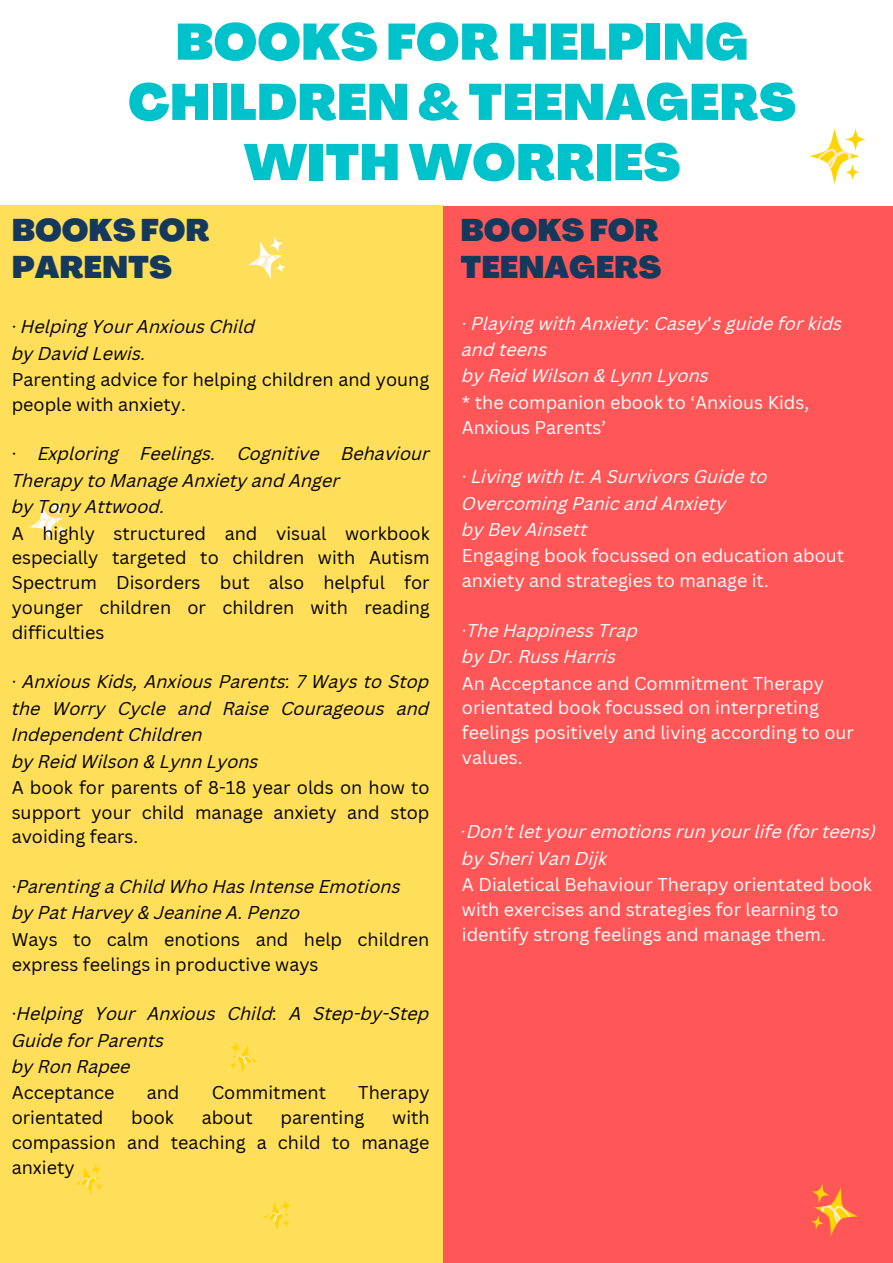
<style>
.page{position:relative;width:893px;height:1263px;background:#fff}
.page>*{position:absolute;margin:0;border:0;box-sizing:border-box;transform-origin:0 0}
.t1{font:900 50.25px/60.2px "Agrandir";color:#00c2cb;text-align:center}
.t2{font:900 30.75px/36.6px "Agrandir";color:#15395d}
.t3{font:18px/24.8px "Canva Sans";color:#000;text-align:justify}
.t4{font:italic 18px/26.4px "Canva Sans";color:#000}
.t5{font:18px/24.8px "Canva Sans";color:#fdfdfd}
.t6{font:italic 18px/26.4px "Canva Sans";color:#fdfdfd}
.s1{font-style:normal}
.s2{font-family:"Noto Sans Gurmukhi";font-style:normal}
</style>
<div class="page">
<div style="left:0;top:206px;width:443px;height:1057px;background:#ffde59"></div>
<div style="left:443px;top:206px;width:450px;height:1057px;background:#ff5757"></div>
<svg style="left:809px;top:128px;width:56px;height:56px"></svg>
<svg style="left:249px;top:237px;width:36px;height:42px"></svg>
<svg style="left:29px;top:500px;width:37px;height:42px"></svg>
<svg style="left:75px;top:1164px;width:28px;height:31px"></svg>
<svg style="left:230px;top:1042px;width:27px;height:31px"></svg>
<svg style="left:263px;top:1200px;width:28px;height:30px"></svg>
<svg style="left:811px;top:1184px;width:47px;height:52px"></svg>
<h1 class="t1" style="left:128px;top:17px;width:669px">BOOKS FOR HELPING<br>CHILDREN &amp; TEENAGERS<br>WITH WORRIES</h1>
<h2 class="t2" style="left:12px;top:215px;width:200px">BOOKS FOR<br>PARENTS</h2>
<h2 class="t2" style="left:460px;top:215px;width:202px">BOOKS FOR<br>TEENAGERS</h2>
<p class="t6" style="left:462px;top:312px;width:382px"><span class="s1">·</span> Playing with Anxiety: Casey<span class="s2">’</span>s guide for kids and teens<br>by Reid Wilson &amp; Lynn Lyons</p>
<p class="t5" style="left:462px;top:389px;width:349px">* the companion ebook to ‘Anxious Kids,<br>Anxious Parents’</p>
<p class="t6" style="left:462px;top:465px;width:307px"><span class="s1">·</span> Living with It: A Survivors Guide to<br>Overcoming Panic and Anxiety<br>by Bev Ainsett</p>
<p class="t5" style="left:462px;top:543px;width:384px">Engaging book focussed on education about anxiety and strategies to manage it.</p>
<p class="t6" style="left:462px;top:619px;width:178px"><span class="s1">·</span>The Happiness Trap by Dr. Russ Harris</p>
<p class="t5" style="left:462px;top:670px;width:393px">An Acceptance and Commitment Therapy orientated book focussed on interpreting feelings positively and living according to our values.</p>
<p class="t4" style="left:12px;top:315px;width:245px"><span class="s1">·</span> Helping Your Anxious Child by David Lewis.</p>
<p class="t3" style="left:12px;top:367px;width:419px">Parenting advice for helping children and young people with anxiety.</p>
<p class="t4" style="left:12px;top:442px;width:419px"><span class="s1">·</span> Exploring Feelings. Cognitive Behaviour<br>Therapy to Manage Anxiety and Anger<br>by Tony Attwood.</p>
<p class="t3" style="left:12px;top:520px;width:419px">A highly structured and visual workbook especially targeted to children with Autism Spectrum Disorders but also helpful for younger children or children with reading difficulties</p>
<p class="t4" style="left:12px;top:670px;width:419px"><span class="s1">·</span> Anxious Kids, Anxious Parents: 7 Ways to Stop the Worry Cycle and Raise Courageous and Independent Children<br>by Reid Wilson &amp; Lynn Lyons</p>
<p class="t3" style="left:12px;top:774px;width:419px">A book for parents of 8-18 year olds on how to support your child manage anxiety and stop avoiding fears.</p>
<p class="t4" style="left:12px;top:875px;width:390px"><span class="s1">·</span>Parenting a Child Who Has Intense Emotions by Pat Harvey &amp; Jeanine A. Penzo</p>
<p class="t3" style="left:12px;top:926px;width:419px">Ways to calm enotions and help children express feelings in productive ways</p>
<p class="t4" style="left:12px;top:1002px;width:419px"><span class="s1">·</span>Helping Your Anxious Child: A Step-by-Step<br>Guide for Parents<br>by Ron Rapee</p>
<p class="t3" style="left:12px;top:1080px;width:104px">Acceptance</p>
<p class="t3" style="left:147px;top:1080px;width:34px">and</p>
<p class="t3" style="left:212px;top:1080px;width:116px">Commitment</p>
<p class="t3" style="left:358px;top:1080px;width:73px">Therapy</p>
<p class="t3" style="left:12px;top:1105px;width:93px">orientated</p>
<p class="t3" style="left:131px;top:1105px;width:44px">book</p>
<p class="t3" style="left:202px;top:1105px;width:53px">about</p>
<p class="t3" style="left:281px;top:1105px;width:85px">parenting</p>
<p class="t6" style="left:462px;top:820px;width:415px">·Don't let your emotions run your life (for teens) by Sheri Van Dijk</p>
<p class="t5" style="left:462px;top:872px;width:411px">A Dialetical Behaviour Therapy orientated book with exercises and strategies for learning to identify strong feelings and manage them.</p>
<p class="t3" style="left:12px;top:1105px;width:419px;text-indent:380px">with compassion and teaching a child to manage anxiety</p>
</div>
